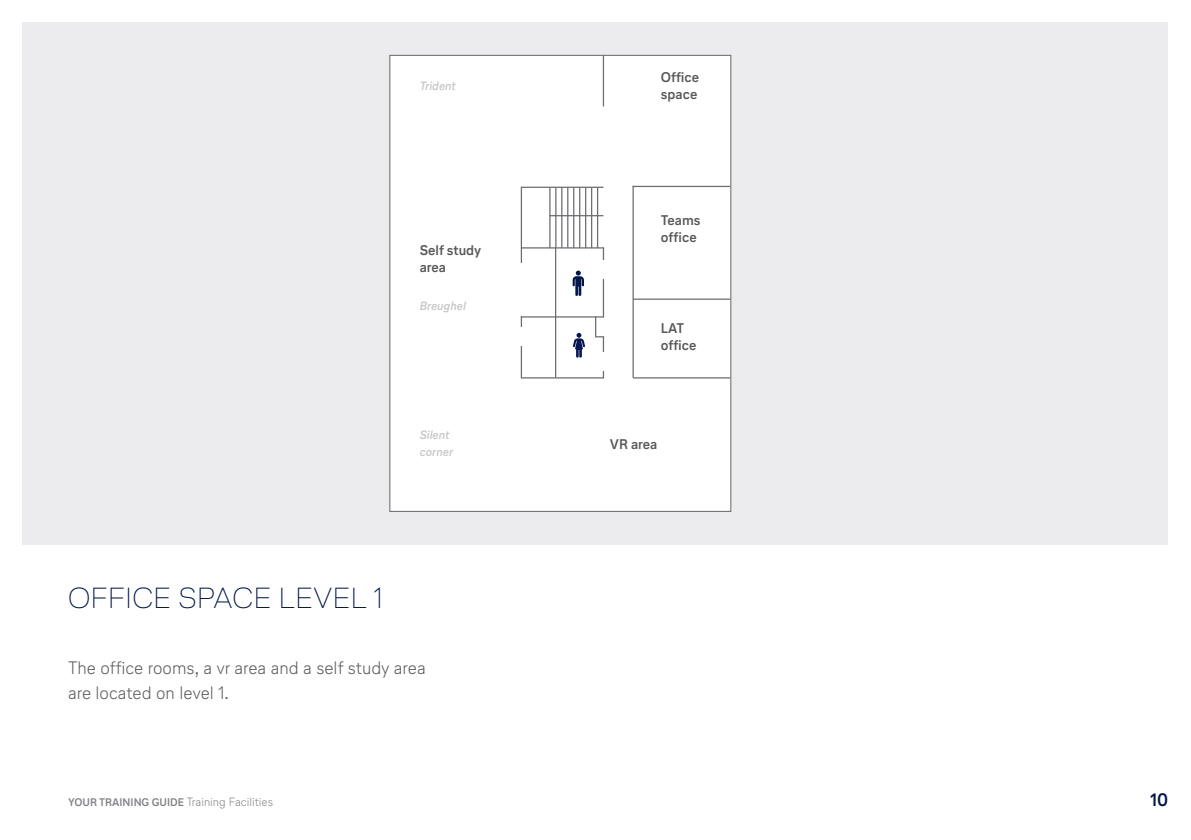
<style>
.page{position:relative;width:1191px;height:840px;background:#fff}
.page>*{position:absolute;margin:0;border:0;box-sizing:border-box;transform-origin:0 0}
.t1{font:100 29px "Lufthansa Head";letter-spacing:.02em;color:#00174a}
.t2{font:300 18px/25.2px "Lufthansa Text";color:#57585a}
.t3{font:700 18px "Lufthansa Text";color:#00174a}
.t4{font:700 14px/16.8px "Lufthansa Text";color:#57585a}
.t5{font:300 12px "Lufthansa Text";color:#808285}
.t6{font:italic 700 12px/16.8px "Lufthansa Text";color:#c7c8ca}
.s1{font-weight:700;font-size:11px}
</style>
<div class="page">
<div style="left:23px;top:23px;width:1145px;height:521px;background:#ececee"></div>
<div style="left:390px;top:55px;width:341px;height:456px;background:#fff"></div>
<div style="left:389px;top:55px;width:342px;height:456px;border:1px solid #6c6d70"></div>
<hr style="left:555px;top:248px;width:1px;height:129px;background:#6c6d70">
<hr style="left:633px;top:298px;width:97px;height:1px;background:#6c6d70">
<hr style="left:632px;top:186px;width:98px;height:1px;background:#6c6d70">
<hr style="left:521px;top:186px;width:1px;height:192px;background:#6c6d70">
<hr style="left:633px;top:377px;width:97px;height:1px;background:#6c6d70">
<hr style="left:521px;top:247px;width:82px;height:1px;background:#6c6d70">
<hr style="left:632px;top:186px;width:2px;height:191px;background:#6c6d70">
<hr style="left:603px;top:247px;width:1px;height:70px;background:#6c6d70">
<hr style="left:603px;top:55px;width:1px;height:51px;background:#6c6d70">
<hr style="left:602px;top:259px;width:3px;height:19px;background:#fff">
<hr style="left:549px;top:215px;width:54px;height:1px;background:#6c6d70">
<hr style="left:521px;top:377px;width:83px;height:1px;background:#6c6d70">
<hr style="left:603px;top:336px;width:1px;height:42px;background:#6c6d70">
<hr style="left:521px;top:316px;width:83px;height:1px;background:#6c6d70">
<svg style="left:595px;top:316px;width:9px;height:21px"></svg>
<hr style="left:602px;top:351px;width:3px;height:19px;background:#fff">
<hr style="left:521px;top:186px;width:82px;height:2px;background:#6c6d70">
<hr style="left:520px;top:327px;width:3px;height:19px;background:#fff">
<hr style="left:520px;top:263px;width:3px;height:53px;background:#fff">
<hr style="left:549px;top:187px;width:1px;height:61px;background:#6c6d70">
<hr style="left:555px;top:187px;width:1px;height:61px;background:#6c6d70">
<hr style="left:561px;top:187px;width:1px;height:61px;background:#6c6d70">
<hr style="left:567px;top:187px;width:1px;height:61px;background:#6c6d70">
<hr style="left:573px;top:187px;width:1px;height:61px;background:#6c6d70">
<hr style="left:579px;top:187px;width:1px;height:61px;background:#6c6d70">
<hr style="left:585px;top:187px;width:1px;height:61px;background:#6c6d70">
<hr style="left:591px;top:187px;width:1px;height:61px;background:#6c6d70">
<hr style="left:597px;top:187px;width:1px;height:61px;background:#6c6d70">
<svg style="left:573px;top:332px;width:12px;height:25px"></svg>
<svg style="left:572px;top:270px;width:12px;height:26px"></svg>
<p class="t6" style="left:420px;top:77px;width:38px">Trident</p>
<p class="t4" style="left:420px;top:241px;width:63px">Self study area</p>
<p class="t6" style="left:420px;top:297px;width:48px">Breughel</p>
<p class="t6" style="left:420px;top:426px;width:35px">Silent corner</p>
<h1 class="t1" style="left:68px;top:577px;width:316px">OFFICE SPACE LEVEL 1</h1>
<p class="t2" style="left:68px;top:653px;width:359px">The office rooms, a vr area and a self study area are located on level 1.</p>
<p class="t4" style="left:661px;top:68px;width:40px">Office space</p>
<p class="t4" style="left:661px;top:211px;width:41px">Teams office</p>
<p class="t4" style="left:661px;top:319px;width:37px">LAT office</p>
<p class="t4" style="left:610px;top:435px;width:49px">VR area</p>
<p class="t5" style="left:68px;top:793px;width:206px"><span class="s1">YOUR TRAINING GUIDE</span> Training Facilities</p>
<p class="t3" style="left:1150px;top:786px;width:19px">10</p>
</div>
